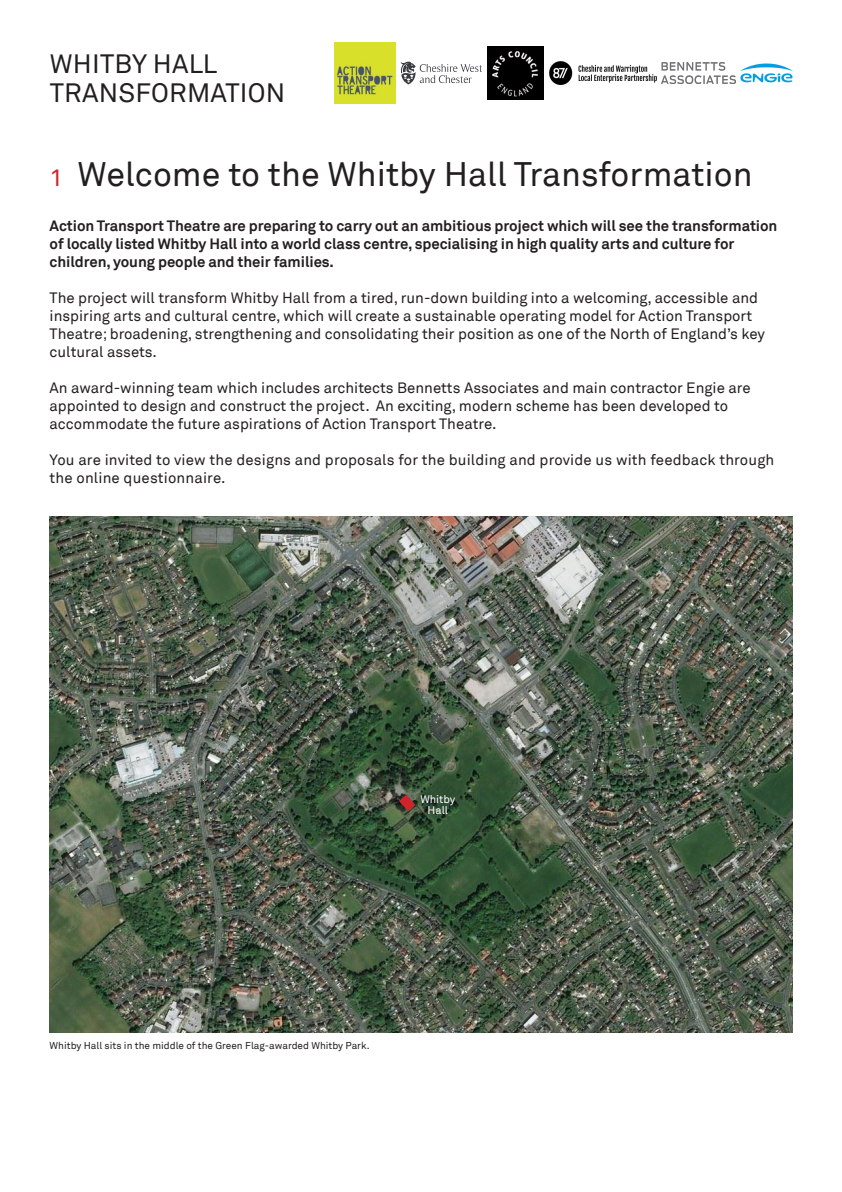
<style>
.page{position:relative;width:842px;height:1192px;background:#fff}
.page>*{position:absolute;margin:0;border:0;box-sizing:border-box;transform-origin:0 0}
.No_hyphenation{font:34px "Akkurat Pro TT";color:#231f20}
.t1{font:26.5px/29px "Akkurat Pro TT";letter-spacing:.01em;color:#231f20}
.No_hyphenation-2{font:15px/18px "Akkurat Pro TT";color:#231f20}
.No_hyphenation-3{font:700 15px/18px "Akkurat Pro TT";letter-spacing:-.005em;color:#231f20}
.No_hyphenation-4{font:11px/11px "Akkurat Pro TT";color:#fff;text-align:center}
.No_hyphenation-5{font:10px "Akkurat Pro TT";color:#231f20}
.s1{font-size:24px;color:#d1232a}
</style>
<div class="page">
<img style="left:740px;top:63px;width:52px;height:20px">
<img style="left:662px;top:63px;width:73px;height:20px">
<svg style="left:401px;top:62px;width:81px;height:22px"></svg>
<img style="left:334px;top:42px;width:61px;height:61px">
<img style="left:487px;top:46px;width:57px;height:54px">
<img style="left:549px;top:61px;width:107px;height:23px">
<img style="left:50px;top:517px;width:742px;height:516px">
<svg style="left:399px;top:795px;width:16px;height:16px"></svg>
<h2 class="t1" style="left:50px;top:49px;width:237px">WHITBY HALL<br>TRANSFORMATION</h2>
<p class="No_hyphenation" style="left:50px;top:154px;width:704px"><span class="s1">1</span> Welcome to the Whitby Hall Transformation</p>
<p class="No_hyphenation-3" style="left:50px;top:217px;width:729px">Action Transport Theatre are preparing to carry out an ambitious project which will see the transformation of locally listed Whitby Hall into a world class centre, specialising in high quality arts and culture for children, young people and their families.</p>
<p class="No_hyphenation-2" style="left:50px;top:289px;width:717px">The project will transform Whitby Hall from a tired, run-down building into a welcoming, accessible and inspiring arts and cultural centre, which will create a sustainable operating model for Action Transport Theatre; broadening, strengthening and consolidating their position as one of the North of England’s key cultural assets.</p>
<p class="No_hyphenation-2" style="left:50px;top:379px;width:702px">An award-winning team which includes architects Bennetts Associates and main contractor Engie are appointed to design and construct the project. An exciting, modern scheme has been developed to accommodate the future aspirations of Action Transport Theatre.</p>
<p class="No_hyphenation-2" style="left:50px;top:451px;width:726px">You are invited to view the designs and proposals for the building and provide us with feedback through the online questionnaire.</p>
<p class="No_hyphenation-4" style="left:420px;top:794px;width:37px">Whitby<br>Hall</p>
<p class="No_hyphenation-5" style="left:50px;top:1039px;width:321px">Whitby Hall sits in the middle of the Green Flag-awarded Whitby Park.</p>
</div>
